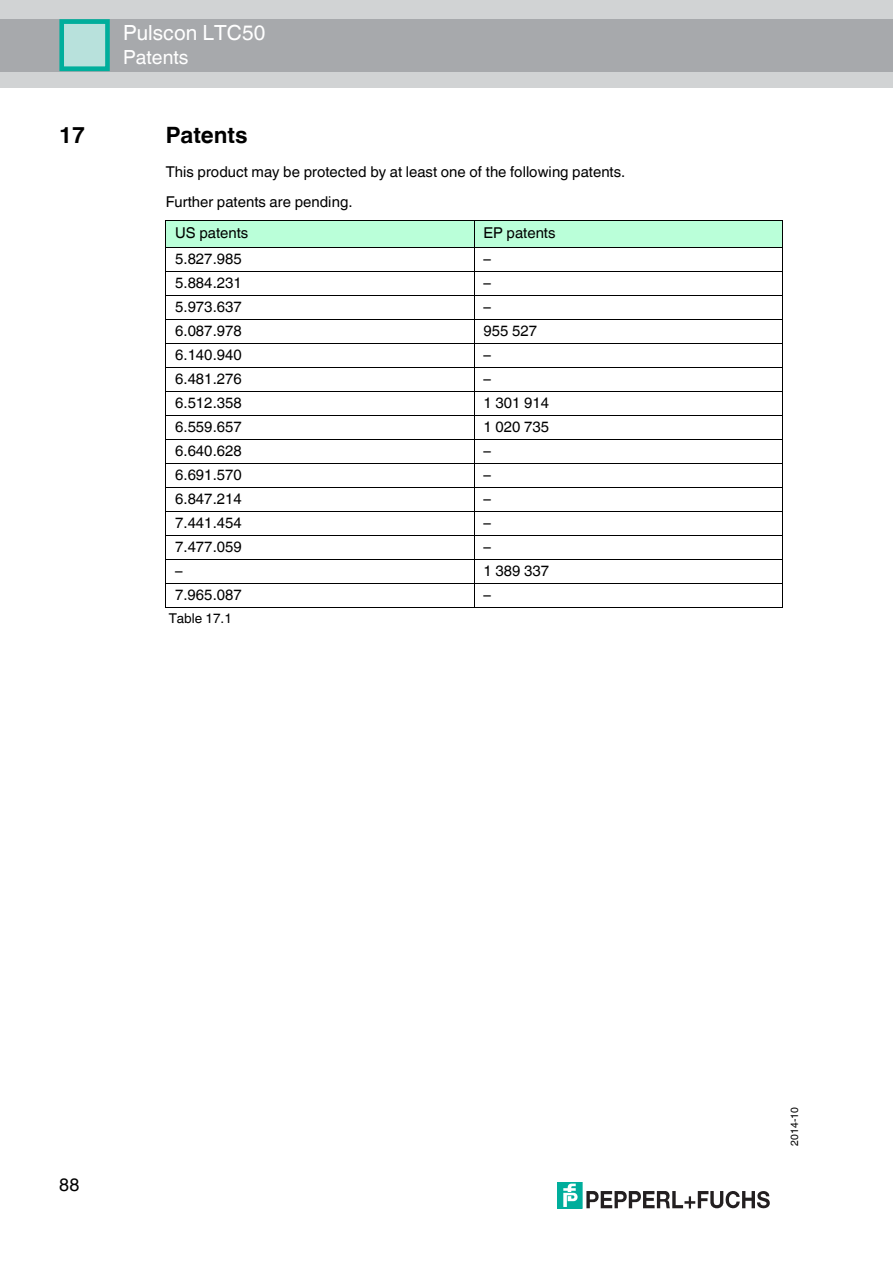
<style>
.page{position:relative;width:893px;height:1263px;background:#fff}
.page>*{position:absolute;margin:0;border:0;box-sizing:border-box;transform-origin:0 0}
.t1{font:700 22.5px "Helvetica World";color:#000}
.t2{font:20.85px "Helvetica World";color:#fff}
.t3{font:19.5px "Helvetica World";color:#fff}
.t4{font:18px "Helvetica World";color:#000}
.t5{font:15px/30px "Helvetica World";color:#000}
.t6{font:13.5px "Helvetica World";letter-spacing:-.005em;color:#000}
.t7{font:10.5px "Helvetica World";letter-spacing:.005em;color:#000}
</style>
<div class="page">
<div style="left:0;top:0;width:892px;height:87px;background:#d1d3d4"></div>
<div style="left:0;top:19px;width:892px;height:52px;background:#a7a9ac"></div>
<div style="left:60px;top:21px;width:47px;height:49px;background:#b8e1dc"></div>
<div style="left:59px;top:19px;width:51px;height:52px;border:5px solid #00ae9c"></div>
<div style="left:557px;top:1182px;width:25px;height:26px;background:#00ae9c"></div>
<svg style="left:563px;top:1184px;width:15px;height:23px"></svg>
<svg style="left:586px;top:1191px;width:183px;height:18px"></svg>
<div style="left:166px;top:221px;width:308px;height:27px;background:#baffd9"></div>
<div style="left:474px;top:221px;width:308px;height:27px;background:#baffd9"></div>
<hr style="left:165px;top:221px;width:1px;height:387px;background:#000">
<hr style="left:474px;top:220px;width:1px;height:388px;background:#000">
<hr style="left:782px;top:221px;width:1px;height:387px;background:#000">
<hr style="left:165px;top:220px;width:617px;height:1px;background:#000">
<hr style="left:165px;top:247px;width:617px;height:1px;background:#000">
<hr style="left:165px;top:271px;width:617px;height:1px;background:#000">
<hr style="left:165px;top:295px;width:617px;height:1px;background:#000">
<hr style="left:165px;top:319px;width:617px;height:1px;background:#000">
<hr style="left:165px;top:343px;width:617px;height:1px;background:#000">
<hr style="left:165px;top:367px;width:617px;height:1px;background:#000">
<hr style="left:165px;top:391px;width:617px;height:1px;background:#000">
<hr style="left:165px;top:415px;width:617px;height:1px;background:#000">
<hr style="left:165px;top:439px;width:617px;height:1px;background:#000">
<hr style="left:165px;top:463px;width:617px;height:1px;background:#000">
<hr style="left:165px;top:487px;width:617px;height:1px;background:#000">
<hr style="left:165px;top:511px;width:617px;height:1px;background:#000">
<hr style="left:165px;top:535px;width:617px;height:1px;background:#000">
<hr style="left:165px;top:559px;width:617px;height:1px;background:#000">
<hr style="left:165px;top:583px;width:617px;height:1px;background:#000">
<hr style="left:165px;top:608px;width:617px;height:1px;background:#000">
<h2 class="t2" style="left:123px;top:15px;width:144px">Pulscon LTC50</h2>
<h3 class="t3" style="left:123px;top:41px;width:67px">Patents</h3>
<h1 class="t1" style="left:59px;top:116px;width:27px">17</h1>
<h1 class="t1" style="left:166px;top:116px;width:83px">Patents</h1>
<p class="t5" style="left:166px;top:155px;width:461px">This product may be protected by at least one of the following patents.<br>Further patents are pending.</p>
<p class="t5" style="left:175px;top:216px;width:75px">US patents</p>
<p class="t5" style="left:483px;top:216px;width:73px">EP patents</p>
<p class="t5" style="left:175px;top:242px;width:68px">5.827.985</p>
<p class="t5" style="left:483px;top:242px;width:9px">–</p>
<p class="t5" style="left:175px;top:266px;width:68px">5.884.231</p>
<p class="t5" style="left:483px;top:266px;width:9px">–</p>
<p class="t5" style="left:175px;top:290px;width:68px">5.973.637</p>
<p class="t5" style="left:483px;top:290px;width:9px">–</p>
<p class="t5" style="left:175px;top:314px;width:68px">6.087.978</p>
<p class="t5" style="left:483px;top:314px;width:55px">955 527</p>
<p class="t5" style="left:175px;top:338px;width:68px">6.140.940</p>
<p class="t5" style="left:483px;top:338px;width:9px">–</p>
<p class="t5" style="left:175px;top:362px;width:68px">6.481.276</p>
<p class="t5" style="left:483px;top:362px;width:9px">–</p>
<p class="t5" style="left:175px;top:386px;width:68px">6.512.358</p>
<p class="t5" style="left:483px;top:386px;width:67px">1 301 914</p>
<p class="t5" style="left:175px;top:410px;width:68px">6.559.657</p>
<p class="t5" style="left:483px;top:410px;width:67px">1 020 735</p>
<p class="t5" style="left:175px;top:434px;width:68px">6.640.628</p>
<p class="t5" style="left:483px;top:434px;width:9px">–</p>
<p class="t5" style="left:175px;top:458px;width:68px">6.691.570</p>
<p class="t5" style="left:483px;top:458px;width:9px">–</p>
<p class="t5" style="left:175px;top:482px;width:68px">6.847.214</p>
<p class="t5" style="left:483px;top:482px;width:9px">–</p>
<p class="t5" style="left:175px;top:506px;width:68px">7.441.454</p>
<p class="t5" style="left:483px;top:506px;width:9px">–</p>
<p class="t5" style="left:175px;top:530px;width:68px">7.477.059</p>
<p class="t5" style="left:483px;top:530px;width:9px">–</p>
<p class="t5" style="left:175px;top:554px;width:9px">–</p>
<p class="t5" style="left:483px;top:554px;width:67px">1 389 337</p>
<p class="t5" style="left:175px;top:578px;width:68px">7.965.087</p>
<p class="t5" style="left:483px;top:578px;width:9px">–</p>
<p class="t6" style="left:169px;top:607px;width:65px">Table 17.1</p>
<p class="t4" style="left:59px;top:1170px;width:22px">88</p>
<p class="t7" style="left:785px;top:1146px;width:40px;rotate:-90deg">2014-10</p>
</div>
